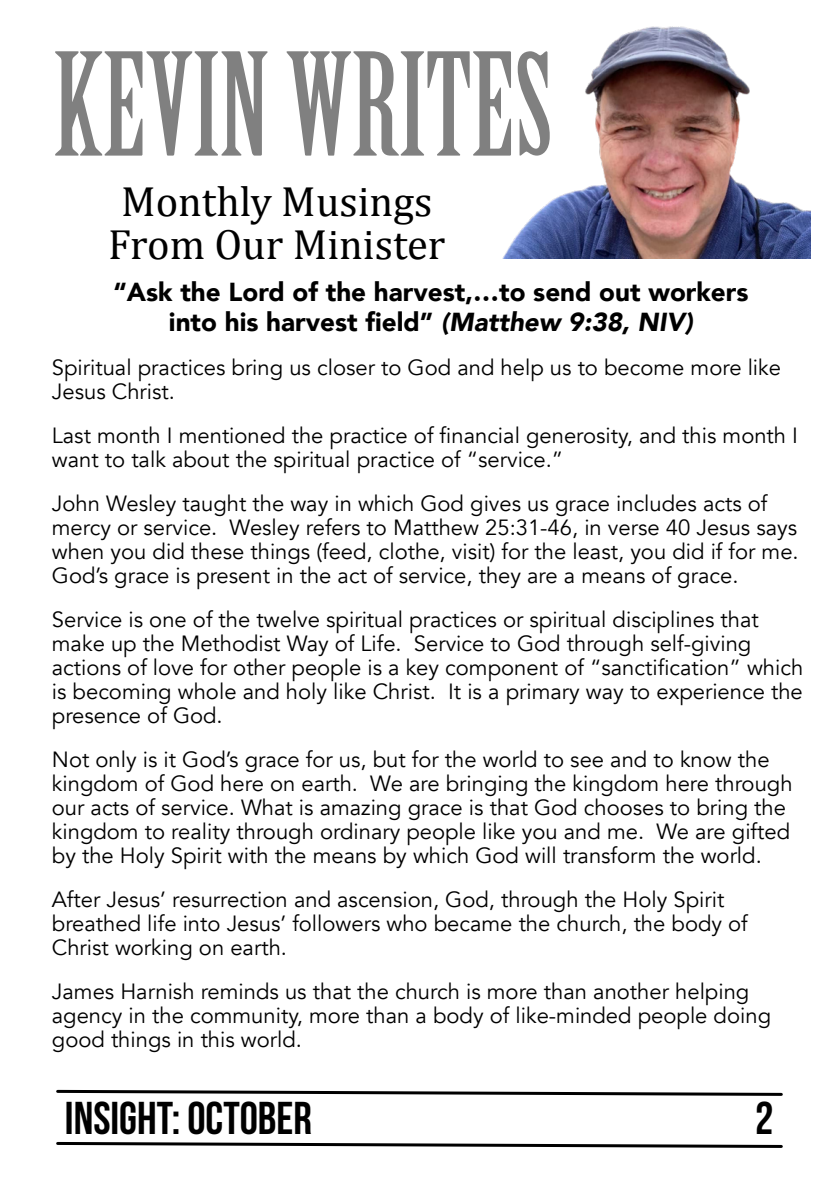
<style>
.page{position:relative;width:839px;height:1191px;background:#fff}
.page>*{position:absolute;margin:0;border:0;box-sizing:border-box;transform-origin:0 0}
.t1{font:139px "Birch Std";color:#808080}
.t2{font:46px "Bebas Neue";color:#000}
.t3{font:42.4px/42.4px "Cambria";color:#000;text-align:center}
.t4{font:900 26px/30px "Avenir";color:#000;text-align:center}
.t5{font:22px/24px "Avenir";color:#000}
.s1{font-style:italic}
</style>
<div class="page">
<svg style="left:56px;top:1089px;width:727px;height:7px"></svg>
<svg style="left:56px;top:1142px;width:727px;height:6px"></svg>
<img style="left:502px;top:26px;width:308px;height:233px">
<h1 class="t1" style="left:53px;top:51px;width:501px">KEVIN WRITES</h1>
<h3 class="t3" style="left:108px;top:183px;width:338px">Monthly Musings<br>From Our Minister</h3>
<p class="t4" style="left:113px;top:278px;width:636px">“Ask the Lord of the harvest,…to send out workers into his harvest field” <span class="s1">(Matthew 9:38, NIV)</span></p>
<p class="t5" style="left:52px;top:356px;width:730px">Spiritual practices bring us closer to God and help us to become more like<br>Jesus Christ.</p>
<p class="t5" style="left:52px;top:424px;width:747px">Last month I mentioned the practice of financial generosity, and this month I want to talk about the spiritual practice of “service.”</p>
<p class="t5" style="left:52px;top:492px;width:748px">John Wesley taught the way in which God gives us grace includes acts of mercy or service. Wesley refers to Matthew 25:31-46, in verse 40 Jesus says when you did these things (feed, clothe, visit) for the least, you did if for me.<br>God’s grace is present in the act of service, they are a means of grace.</p>
<p class="t5" style="left:52px;top:608px;width:752px">Service is one of the twelve spiritual practices or spiritual disciplines that make up the Methodist Way of Life. Service to God through self-giving actions of love for other people is a key component of “sanctification” which is becoming whole and holy like Christ. It is a primary way to experience the presence of God.</p>
<p class="t5" style="left:52px;top:748px;width:742px">Not only is it God’s grace for us, but for the world to see and to know the kingdom of God here on earth. We are bringing the kingdom here through our acts of service. What is amazing grace is that God chooses to bring the kingdom to reality through ordinary people like you and me. We are gifted by the Holy Spirit with the means by which God will transform the world.</p>
<p class="t5" style="left:52px;top:888px;width:697px">After Jesus’ resurrection and ascension, God, through the Holy Spirit breathed life into Jesus’ followers who became the church, the body of<br>Christ working on earth.</p>
<p class="t5" style="left:52px;top:980px;width:720px">James Harnish reminds us that the church is more than another helping agency in the community, more than a body of like-minded people doing good things in this world.</p>
<h2 class="t2" style="left:65px;top:1100px;width:249px">INSIGHT: OCTOBER</h2>
<h2 class="t2" style="left:755px;top:1100px;width:20px">2</h2>
</div>
